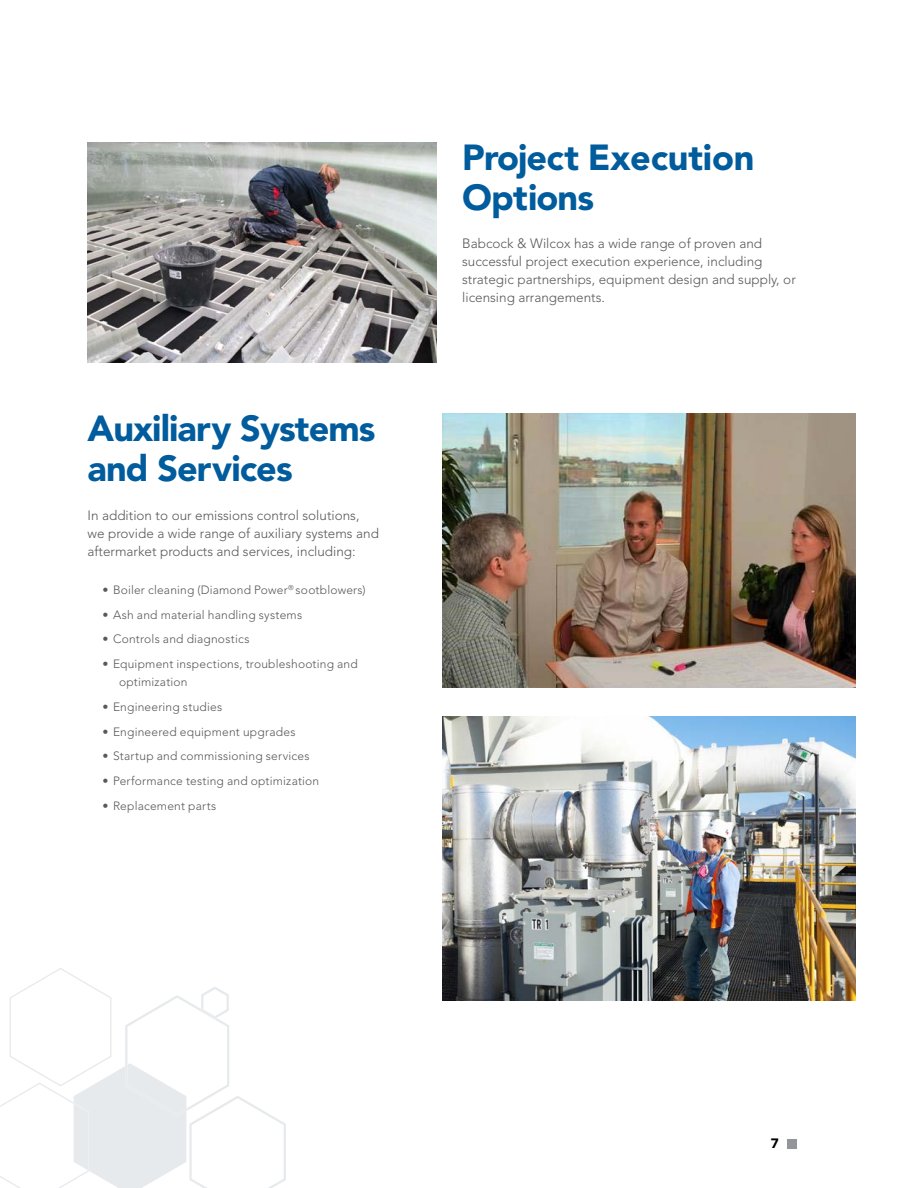
<style>
.page{position:relative;width:918px;height:1188px;background:#fff}
.page>*{position:absolute;margin:0;border:0;box-sizing:border-box;transform-origin:0 0}
.t1{font:900 36px/40.5px "Avenir LT Std";letter-spacing:-.025em;color:#005c9d}
.t2{font:300 13.5px/18px "Avenir LT Std";color:#58595b}
.t3{font:900 13.5px "Avenir LT Std";color:#000}
.t4{font:300 12px/18px "Avenir LT Std";letter-spacing:.015em;color:#58595b}
</style>
<div class="page">
<div style="left:787px;top:1139px;width:9px;height:10px;background:#939598"></div>
<img style="left:88px;top:143px;width:348px;height:220px">
<svg style="left:0;top:968px;width:286px;height:220px"></svg>
<img style="left:443px;top:716px;width:413px;height:284px">
<img style="left:443px;top:414px;width:413px;height:273px">
<h1 class="t1" style="left:88px;top:408px;width:289px">Auxiliary Systems and Services</h1>
<p class="t2" style="left:88px;top:506px;width:293px">In addition to our emissions control solutions, we provide a wide range of auxiliary systems and aftermarket products and services, including:</p>
<p class="t4" style="left:103px;top:581px;width:265px">• Boiler cleaning (Diamond Power<sup>®</sup> sootblowers)</p>
<p class="t4" style="left:103px;top:606px;width:201px">• Ash and material handling systems</p>
<p class="t4" style="left:103px;top:630px;width:148px">• Controls and diagnostics</p>
<p class="t4" style="left:119px;top:655px;width:240px;text-indent:-16px">• Equipment inspections, troubleshooting and optimization</p>
<p class="t4" style="left:103px;top:698px;width:121px">• Engineering studies</p>
<p class="t4" style="left:103px;top:723px;width:194px">• Engineered equipment upgrades</p>
<p class="t4" style="left:103px;top:747px;width:209px">• Startup and commissioning services</p>
<p class="t4" style="left:103px;top:772px;width:218px">• Performance testing and optimization</p>
<p class="t4" style="left:103px;top:797px;width:115px">• Replacement parts</p>
<h1 class="t1" style="left:462px;top:137px;width:294px">Project Execution<br>Options</h1>
<p class="t2" style="left:462px;top:235px;width:335px">Babcock &amp; Wilcox has a wide range of proven and successful project execution experience, including strategic partnerships, equipment design and supply, or licensing arrangements.</p>
<p class="t3" style="left:771px;top:1135px;width:9px">7</p>
</div>
